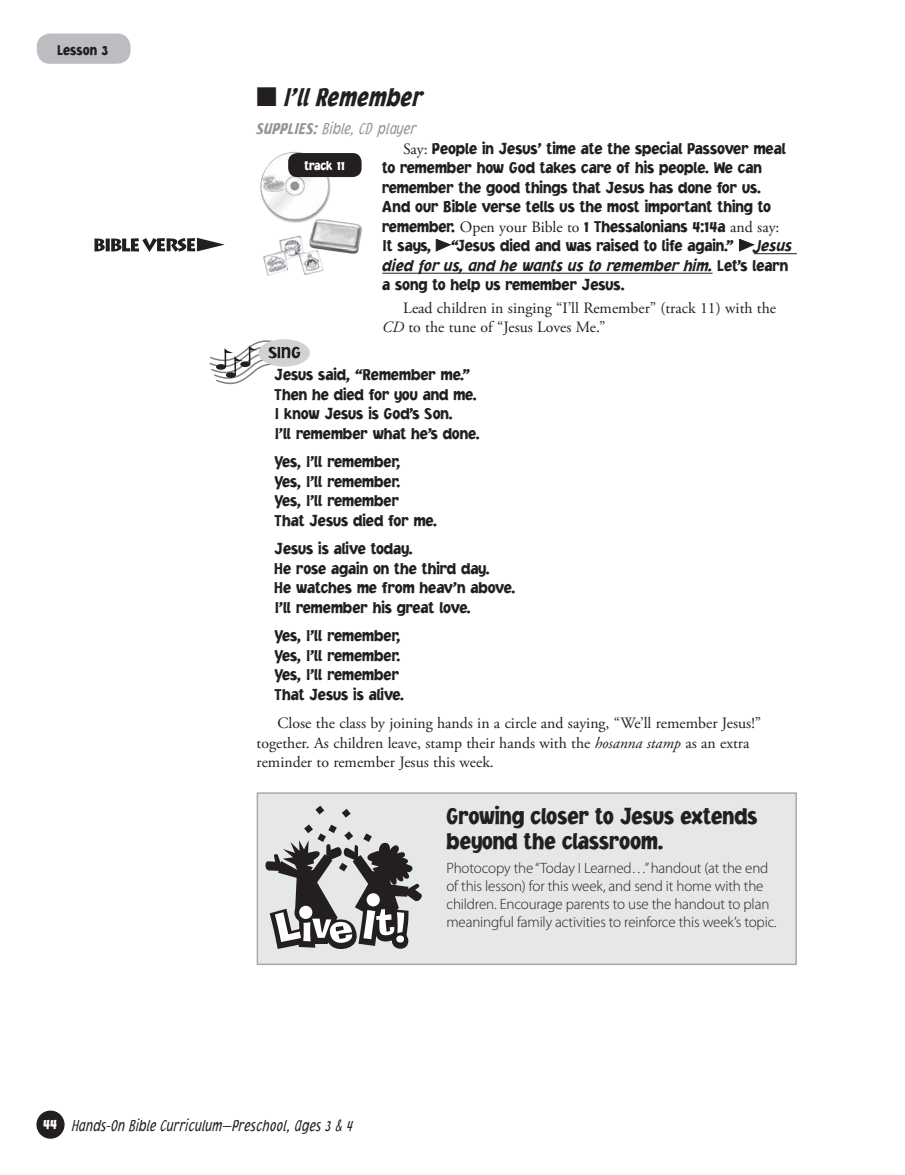
<style>
.page{position:relative;width:905px;height:1175px;background:#fff}
.page>*{position:absolute;margin:0;border:0;box-sizing:border-box;transform-origin:0 0}
.t1{font:italic 900 27px "Jacoby Cond ICG";color:#231f20;scale:.9 1}
.t2{font:900 24px/25.5px "Jacoby Cond ICG";color:#231f20}
.t3{font:900 16.5px/19.5px "Jacoby ICG";color:#231f20;scale:.9 1}
.t4{font:italic 300 16.5px "Jacoby Cond ICG";color:#231f20;scale:.9 1}
.t5{font:italic 300 16.5px "Jacoby Cond ICG";letter-spacing:-.005em;color:#939598;scale:.95 1}
.t6{font:15.75px/19.5px "Adobe Garamond Pro";color:#231f20}
.t7{font:300 15px/18px "Myriad Pro";letter-spacing:-.01em;color:#231f20}
.t8{font:900 15px "Jacoby Cond ICG";color:#231f20}
.t9{font:900 13.5px "Jacoby Cond ICG";color:#fff}
.s1{font-weight:900}
.s2{font-family:"Adobe Garamond Pro";font-weight:400;font-size:15.75px}
.s3{font-style:italic}
.s4{font-weight:900;font-style:normal;font-size:15px;color:#fff}
</style>
<div class="page">
<div style="left:36px;top:1110px;width:29px;height:28px;background:#231f20;border-radius:50%"></div>
<div style="left:37px;top:34px;width:93px;height:30px;background:#bcbdc0;border-radius:14px"></div>
<hr style="left:754px;top:253px;width:42px;height:1px;background:#231f20">
<hr style="left:382px;top:273px;width:330px;height:1px;background:#231f20">
<svg style="left:435px;top:239px;width:16px;height:12px"></svg>
<svg style="left:739px;top:239px;width:15px;height:12px"></svg>
<svg style="left:94px;top:238px;width:131px;height:14px"></svg>
<div style="left:258px;top:339px;width:52px;height:27px;background:#d1d2d4;border-radius:50%"></div>
<svg style="left:209px;top:339px;width:91px;height:46px"></svg>
<img style="left:260px;top:152px;width:30px;height:59px">
<div style="left:288px;top:153px;width:73px;height:24px;background:#231f20;border-radius:9px"></div>
<img style="left:263px;top:211px;width:99px;height:65px">
<div style="left:257px;top:793px;width:539px;height:171px;background:#e6e7e9"></div>
<div style="left:256px;top:792px;width:540px;height:173px;border:2px solid #a8a9ad"></div>
<svg style="left:315px;top:805px;width:9px;height:9px"></svg>
<svg style="left:342px;top:809px;width:8px;height:8px"></svg>
<svg style="left:265px;top:824px;width:157px;height:125px"></svg>
<div style="left:366px;top:893px;width:14px;height:13px;background:#fff;border-radius:50%"></div>
<div style="left:299px;top:905px;width:13px;height:14px;background:#fff;border-radius:50%"></div>
<p class="t8" style="left:58px;top:40px;width:52px">Lesson 3</p>
<h1 class="t1" style="left:256px;top:80px;width:186px">■ I’ll Remember</h1>
<p class="t5" style="left:257px;top:119px;width:170px"><span class="s1">SUPPLIES:</span> Bible, CD player</p>
<p class="t3" style="left:382px;top:138px;width:457px;text-indent:21px"><span class="s2">Say:</span> People in Jesus’ time ate the special Passover meal to remember how God takes care of his people. We can remember the good things that Jesus has done for us.<br>And our Bible verse tells us the most important thing to remember. <span class="s2">Open your Bible to</span> 1 Thessalonians 4:14a <span class="s2">and say:<br></span>It says, “Jesus died and was raised to life again.” <span class="s3">Jesus died for us, and he wants us to remember him.</span> Let’s learn a song to help us remember Jesus.</p>
<p class="t6" style="left:382px;top:298px;width:395px;text-indent:21px">Lead children in singing “I’ll Remember” (track 11) with the<br><span class="s3">CD</span> to the tune of “Jesus Loves Me.”</p>
<p class="t3" style="left:274px;top:365px;width:229px">Jesus said, “Remember me.”<br>Then he died for you and me.<br>I know Jesus is God’s Son.<br>I’ll remember what he’s done.</p>
<p class="t3" style="left:274px;top:452px;width:182px">Yes, I’ll remember,<br>Yes, I’ll remember.<br>Yes, I’ll remember<br>That Jesus died for me.</p>
<p class="t3" style="left:274px;top:539px;width:269px">Jesus is alive today.<br>He rose again on the third day.<br>He watches me from heav’n above.<br>I’ll remember his great love.</p>
<p class="t3" style="left:274px;top:626px;width:145px">Yes, I’ll remember,<br>Yes, I’ll remember.<br>Yes, I’ll remember<br>That Jesus is alive.</p>
<p class="t6" style="left:257px;top:714px;width:506px;text-indent:21px">Close the class by joining hands in a circle and saying, “We’ll remember Jesus!” together. As children leave, stamp their hands with the <span class="s3">hosanna stamp</span> as an extra reminder to remember Jesus this week.</p>
<p class="t9" style="left:304px;top:158px;width:42px">track 11</p>
<h2 class="t2" style="left:446px;top:802px;width:312px">Growing closer to Jesus extends beyond the classroom.</h2>
<p class="t7" style="left:446px;top:859px;width:332px">Photocopy the “Today I Learned…” handout (at the end of this lesson) for this week, and send it home with the children. Encourage parents to use the handout to plan meaningful family activities to reinforce this week’s topic.</p>
<p class="t4" style="left:43px;top:1116px;width:346px"><span class="s4">44</span> Hands-On Bible Curriculum—Preschool, Ages 3 &amp; 4</p>
</div>
